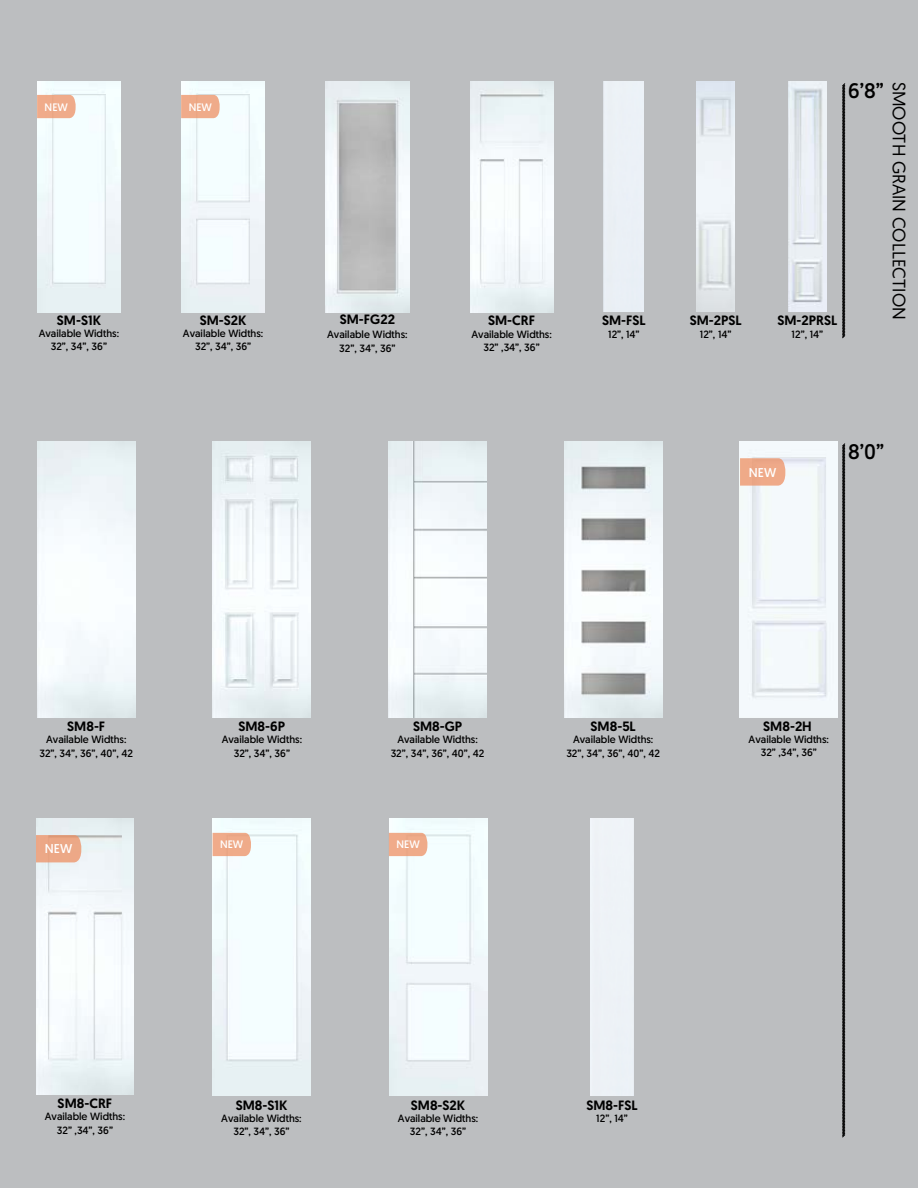
<style>
.page{position:relative;width:918px;height:1188px;background:#bcbec0}
.page>*{position:absolute;margin:0;border:0;box-sizing:border-box;transform-origin:0 0}
.t1{font:21px "Geomanist";color:#000}
.t2{font:18px "Geomanist";color:#000}
.t3{font:500 13.5px "Geomanist";color:#000}
.t4{font:12.75px "Geomanist";color:#fff}
.t5{font:10.8px "Geomanist";color:#fff}
.t6{font:10.5px/13.5px "Geomanist";color:#000;text-align:center}
</style>
<div class="page">
<svg style="left:842px;top:83px;width:4px;height:1055px"></svg>
<img style="left:37px;top:441px;width:98px;height:277px">
<img style="left:213px;top:441px;width:98px;height:277px">
<img style="left:389px;top:441px;width:98px;height:277px">
<img style="left:564px;top:441px;width:98px;height:277px">
<img style="left:740px;top:441px;width:98px;height:277px">
<svg style="left:740px;top:458px;width:45px;height:28px"></svg>
<img style="left:36px;top:818px;width:98px;height:276px">
<svg style="left:36px;top:835px;width:45px;height:27px"></svg>
<img style="left:182px;top:81px;width:83px;height:231px">
<svg style="left:181px;top:95px;width:39px;height:23px"></svg>
<img style="left:389px;top:818px;width:98px;height:277px">
<svg style="left:389px;top:833px;width:38px;height:23px"></svg>
<img style="left:37px;top:81px;width:84px;height:231px">
<svg style="left:37px;top:95px;width:39px;height:23px"></svg>
<img style="left:213px;top:818px;width:97px;height:277px">
<svg style="left:213px;top:833px;width:38px;height:23px"></svg>
<img style="left:470px;top:81px;width:83px;height:231px">
<img style="left:326px;top:81px;width:83px;height:231px">
<img style="left:788px;top:81px;width:38px;height:231px">
<img style="left:697px;top:81px;width:38px;height:231px">
<div style="left:604px;top:81px;width:40px;height:231px;background:#ebf0f6"></div>
<div style="left:591px;top:818px;width:43px;height:277px;background:#eef2f7"></div>
<p class="t5" style="left:45px;top:103px;width:25px">NEW</p>
<p class="t5" style="left:189px;top:103px;width:25px">NEW</p>
<p class="t3" style="left:57px;top:314px;width:46px">SM-S1K</p>
<p class="t6" style="left:39px;top:327px;width:82px">Available Widths:<br>32”, 34”, 36”</p>
<p class="t3" style="left:200px;top:314px;width:48px">SM-S2K</p>
<p class="t6" style="left:183px;top:327px;width:82px">Available Widths:<br>32”, 34”, 36”</p>
<p class="t3" style="left:340px;top:314px;width:57px">SM-FG22</p>
<p class="t6" style="left:327px;top:329px;width:82px">Available Widths:<br>32”, 34”, 36”</p>
<p class="t3" style="left:488px;top:314px;width:48px">SM-CRF</p>
<p class="t6" style="left:471px;top:328px;width:82px">Available Widths:<br>32” ,34”, 36”</p>
<p class="t3" style="left:602px;top:314px;width:45px">SM-FSL</p>
<p class="t6" style="left:608px;top:329px;width:33px">12”, 14”</p>
<p class="t3" style="left:690px;top:314px;width:53px">SM-2PSL</p>
<p class="t6" style="left:700px;top:329px;width:33px">12”, 14”</p>
<p class="t3" style="left:778px;top:314px;width:61px">SM-2PRSL</p>
<p class="t6" style="left:792px;top:329px;width:33px">12”, 14”</p>
<h1 class="t1" style="left:848px;top:79px;width:37px">6’8”</h1>
<h2 class="t2" style="left:906px;top:82px;width:239px;rotate:90deg">SMOOTH GRAIN COLLECTION</h2>
<h2 class="t2" style="left:909px;top:83px;width:266px;rotate:90deg">MAH GANY GRAIN COLLECTION</h2>
<h1 class="t1" style="left:848px;top:444px;width:37px">8’0”</h1>
<p class="t4" style="left:749px;top:467px;width:29px">NEW</p>
<p class="t3" style="left:67px;top:720px;width:40px">SM8-F</p>
<p class="t3" style="left:238px;top:720px;width:48px">SM8-6P</p>
<p class="t3" style="left:413px;top:720px;width:51px">SM8-GP</p>
<p class="t3" style="left:591px;top:720px;width:47px">SM8-5L</p>
<p class="t3" style="left:763px;top:720px;width:50px">SM8-2H</p>
<p class="t6" style="left:39px;top:734px;width:95px">Available Widths:<br>32”, 34”, 36”, 40”, 42</p>
<p class="t6" style="left:222px;top:734px;width:82px">Available Widths:<br>32”, 34”, 36”</p>
<p class="t6" style="left:391px;top:734px;width:95px">Available Widths:<br>32”, 34”, 36”, 40”, 42</p>
<p class="t6" style="left:566px;top:734px;width:95px">Available Widths:<br>32”, 34”, 36”, 40”, 42</p>
<p class="t6" style="left:749px;top:733px;width:82px">Available Widths:<br>32” ,34”, 36”</p>
<p class="t4" style="left:45px;top:844px;width:29px">NEW</p>
<p class="t5" style="left:220px;top:841px;width:25px">NEW</p>
<p class="t5" style="left:396px;top:841px;width:25px">NEW</p>
<p class="t3" style="left:58px;top:1097px;width:56px">SM8-CRF</p>
<p class="t6" style="left:45px;top:1111px;width:82px">Available Widths:<br>32” ,34”, 36”</p>
<p class="t3" style="left:236px;top:1099px;width:53px">SM8-S1K</p>
<p class="t6" style="left:221px;top:1112px;width:82px">Available Widths:<br>32”, 34”, 36”</p>
<p class="t3" style="left:411px;top:1099px;width:56px">SM8-S2K</p>
<p class="t6" style="left:398px;top:1112px;width:82px">Available Widths:<br>32”, 34”, 36”</p>
<p class="t3" style="left:586px;top:1099px;width:53px">SM8-FSL</p>
<p class="t6" style="left:596px;top:1112px;width:33px">12”, 14”</p>
</div>
